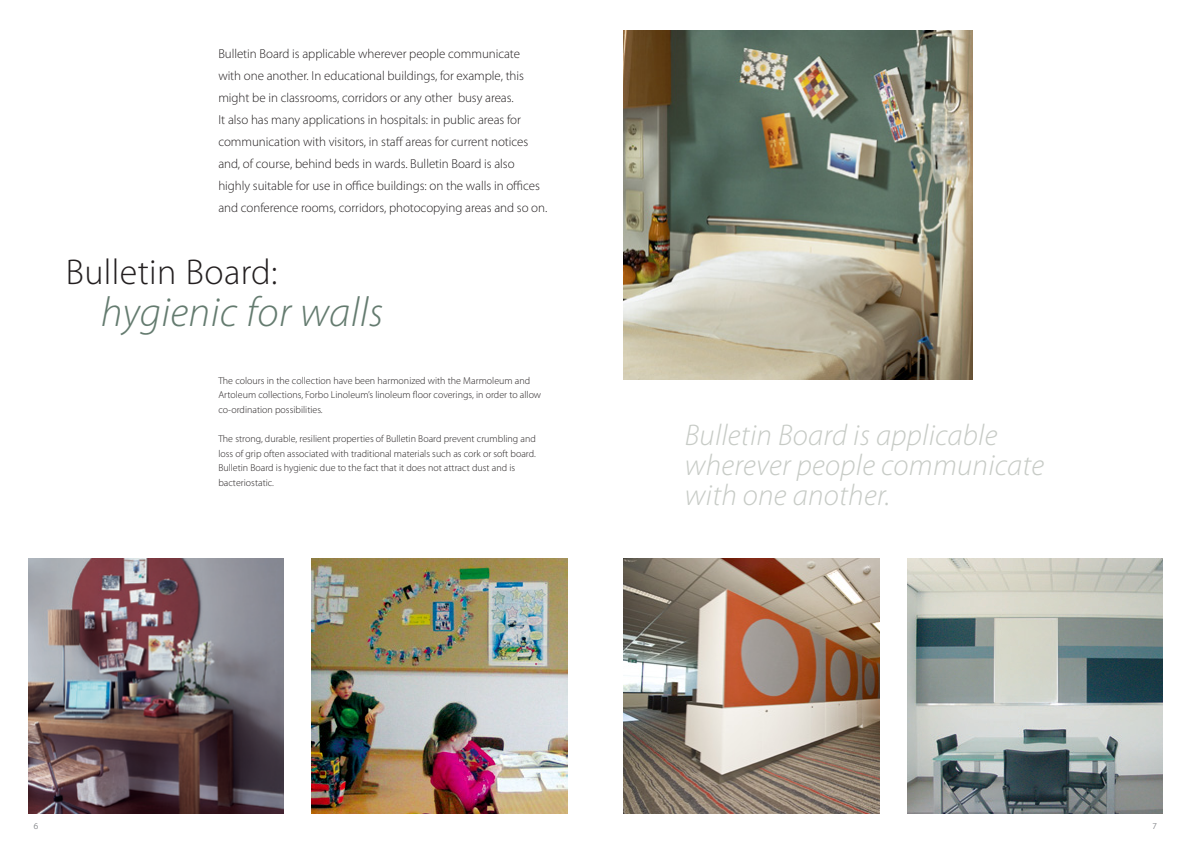
<style>
.page{position:relative;width:1191px;height:842px;background:#fff}
.page>*{position:absolute;margin:0;border:0;box-sizing:border-box;transform-origin:0 0}
.t1{font:italic 300 42px "Myriad Pro";letter-spacing:.01em;color:#647b6f}
.t2{font:300 36px "Myriad Pro";letter-spacing:.01em;color:#231f20}
.t3{font:italic 300 30px "Myriad Pro";letter-spacing:.01em;color:#c7cbc6}
.t4{font:300 13px/22px "Myriad Pro";letter-spacing:-.005em;color:#231f20}
.t5{font:300 10px/14.6px "Myriad Pro";color:#231f20}
.t6{font:300 9px "Myriad Pro";color:#939598}
</style>
<div class="page">
<img style="left:28px;top:558px;width:255px;height:256px">
<img style="left:312px;top:558px;width:255px;height:256px">
<img style="left:624px;top:31px;width:348px;height:348px">
<img style="left:624px;top:558px;width:255px;height:256px">
<img style="left:907px;top:558px;width:255px;height:256px">
<p class="t4" style="left:218px;top:42px;width:330px">Bulletin Board is applicable wherever people communicate<br>with one another. In educational buildings, for example, this might be in classrooms, corridors or any other busy areas.<br>It also has many applications in hospitals: in public areas for communication with visitors, in staff areas for current notices and, of course, behind beds in wards. Bulletin Board is also highly suitable for use in office buildings: on the walls in offices and conference rooms, corridors, photocopying areas and so on.</p>
<p class="t2" style="left:66px;top:250px;width:213px">Bulletin Board:</p>
<p class="t1" style="left:101px;top:287px;width:284px">hygienic for walls</p>
<p class="t5" style="left:218px;top:373px;width:324px">The colours in the collection have been harmonized with the Marmoleum and<br>Artoleum collections, Forbo Linoleum’s linoleum floor coverings, in order to allow co-ordination possibilities.</p>
<p class="t5" style="left:218px;top:431px;width:319px">The strong, durable, resilient properties of Bulletin Board prevent crumbling and loss of grip often associated with traditional materials such as cork or soft board.<br>Bulletin Board is hygienic due to the fact that it does not attract dust and is bacteriostatic.</p>
<p class="t3" style="left:685px;top:417px;width:314px">Bulletin Board is applicable</p>
<p class="t3" style="left:685px;top:447px;width:361px">wherever people communicate</p>
<p class="t3" style="left:685px;top:477px;width:207px">with one another.</p>
<p class="t6" style="left:34px;top:821px;width:6px">6</p>
<p class="t6" style="left:1152px;top:821px;width:6px">7</p>
</div>
